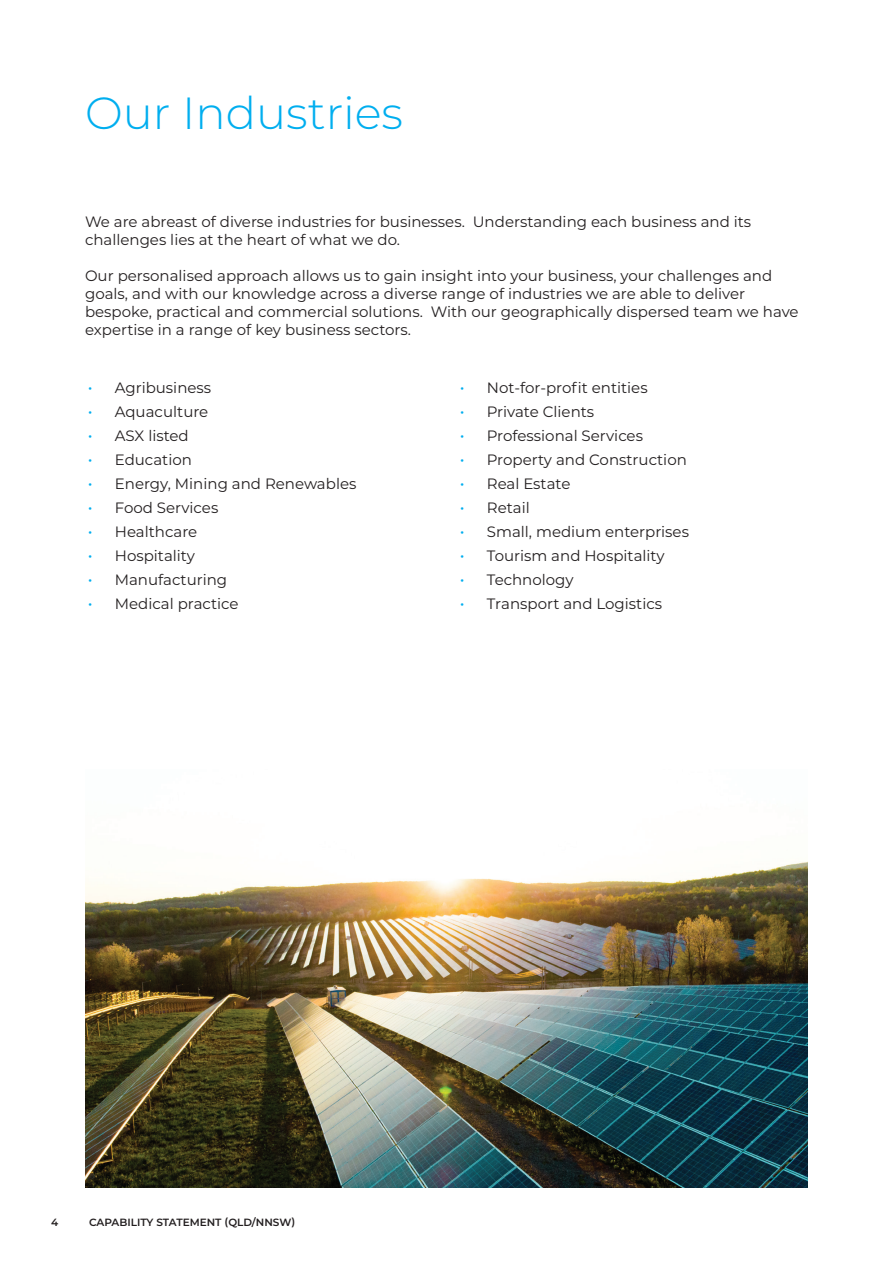
<style>
.page{position:relative;width:893px;height:1263px;background:#fff}
.page>*{position:absolute;margin:0;border:0;box-sizing:border-box;transform-origin:0 0}
.t1{font:300 45px "Montserrat";color:#00aeef}
.t2{font:15px/18px "Montserrat";color:#231f20}
.t3{font:600 10.5px "Montserrat";color:#231f20}
.s1{font-size:16.5px;color:#00aeef}
</style>
<div class="page">
<img style="left:85px;top:861px;width:723px;height:327px">
<h1 class="t1" style="left:85px;top:82px;width:320px">Our Industries</h1>
<p class="t2" style="left:85px;top:212px;width:668px">We are abreast of diverse industries for businesses. Understanding each business and its challenges lies at the heart of what we do.</p>
<p class="t2" style="left:85px;top:266px;width:715px">Our personalised approach allows us to gain insight into your business, your challenges and goals, and with our knowledge across a diverse range of industries we are able to deliver bespoke, practical and commercial solutions. With our geographically dispersed team we have expertise in a range of key business sectors.</p>
<p class="t2" style="left:88px;top:379px;width:125px"><span class="s1">•</span> Agribusiness</p>
<p class="t2" style="left:88px;top:403px;width:122px"><span class="s1">•</span> Aquaculture</p>
<p class="t2" style="left:88px;top:427px;width:102px"><span class="s1">•</span> ASX listed</p>
<p class="t2" style="left:88px;top:451px;width:106px"><span class="s1">•</span> Education</p>
<p class="t2" style="left:88px;top:475px;width:270px"><span class="s1">•</span> Energy, Mining and Renewables</p>
<p class="t2" style="left:88px;top:499px;width:132px"><span class="s1">•</span> Food Services</p>
<p class="t2" style="left:88px;top:523px;width:111px"><span class="s1">•</span> Healthcare</p>
<p class="t2" style="left:88px;top:547px;width:109px"><span class="s1">•</span> Hospitality</p>
<p class="t2" style="left:88px;top:571px;width:141px"><span class="s1">•</span> Manufacturing</p>
<p class="t2" style="left:88px;top:595px;width:152px"><span class="s1">•</span> Medical practice</p>
<p class="t2" style="left:460px;top:379px;width:189px"><span class="s1">•</span> Not-for-profit entities</p>
<p class="t2" style="left:460px;top:403px;width:136px"><span class="s1">•</span> Private Clients</p>
<p class="t2" style="left:460px;top:427px;width:185px"><span class="s1">•</span> Professional Services</p>
<p class="t2" style="left:460px;top:451px;width:229px"><span class="s1">•</span> Property and Construction</p>
<p class="t2" style="left:460px;top:475px;width:112px"><span class="s1">•</span> Real Estate</p>
<p class="t2" style="left:460px;top:499px;width:71px"><span class="s1">•</span> Retail</p>
<p class="t2" style="left:460px;top:523px;width:231px"><span class="s1">•</span> Small, medium enterprises</p>
<p class="t2" style="left:460px;top:547px;width:206px"><span class="s1">•</span> Tourism and Hospitality</p>
<p class="t2" style="left:460px;top:571px;width:115px"><span class="s1">•</span> Technology</p>
<p class="t2" style="left:460px;top:595px;width:204px"><span class="s1">•</span> Transport and Logistics</p>
<p class="t3" style="left:51px;top:1215px;width:9px">4</p>
<p class="t3" style="left:89px;top:1215px;width:208px">CAPABILITY STATEMENT (QLD/NNSW)</p>
</div>
